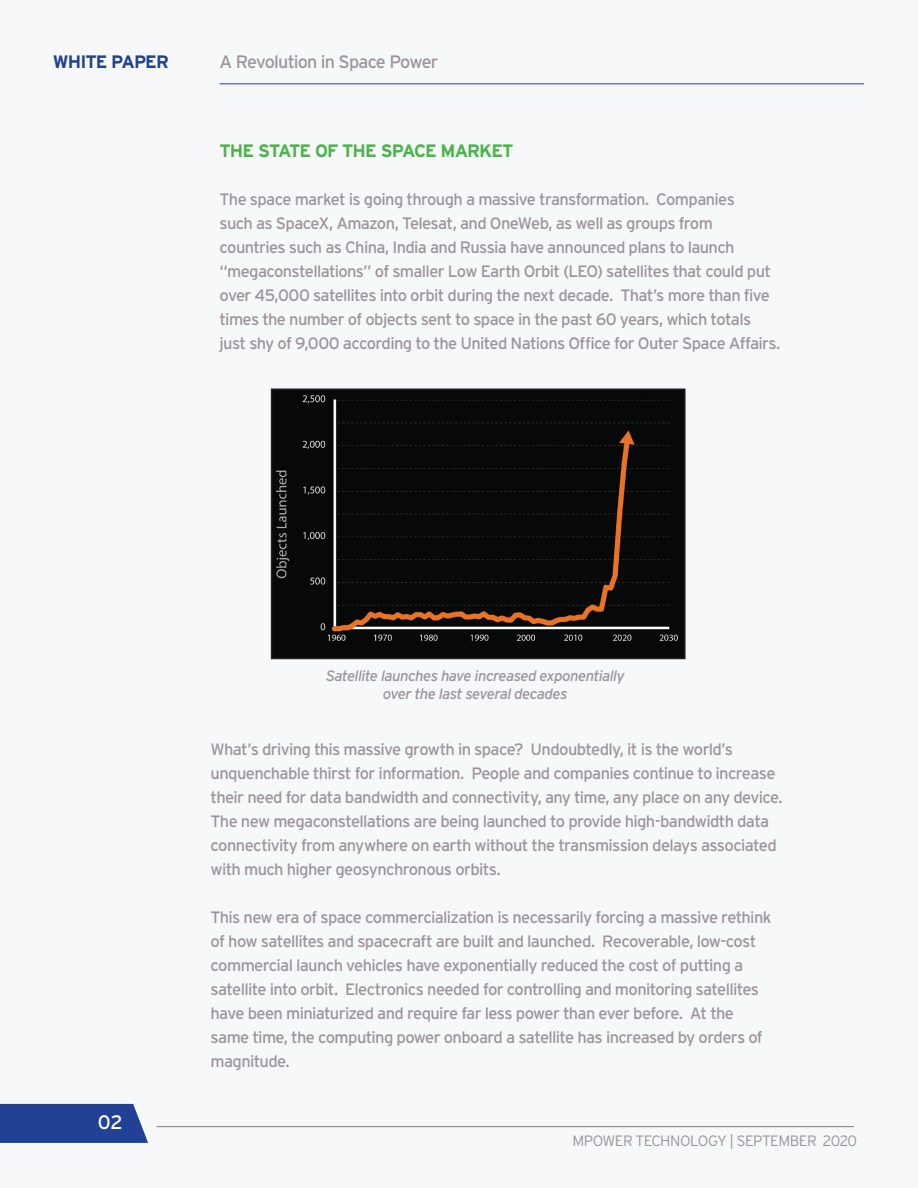
<style>
.page{position:relative;width:918px;height:1188px;background:#f7f8f9}
.page>*{position:absolute;margin:0;border:0;box-sizing:border-box;transform-origin:0 0}
.t1{font:19.5px "Interstate";color:#fff}
.t2{font:700 18px "Interstate";letter-spacing:-.055em;color:#4ab448}
.t3{font:18px "Interstate";letter-spacing:-.045em;color:#9c959d}
.t4{font:700 18px "Interstate";letter-spacing:-.055em;color:#214195}
.t5{font:16.5px/24px "Interstate";letter-spacing:-.04em;color:#9c959d}
.t6{font:italic 15px/18px "Interstate";letter-spacing:-.04em;color:#9c959d;text-align:center}
.t7{font:300 15px "Interstate";letter-spacing:-.04em;color:#9c959d}
</style>
<div class="page">
<hr style="left:220px;top:83px;width:644px;height:1px;background:#214195">
<img style="left:274px;top:391px;width:409px;height:265px">
<div style="left:271px;top:388px;width:415px;height:271px;border:2px solid #231f20"></div>
<svg style="left:0;top:1104px;width:148px;height:39px"></svg>
<hr style="left:157px;top:1126px;width:697px;height:1px;background:#797a7f">
<p class="t4" style="left:53px;top:52px;width:117px">WHITE PAPER</p>
<p class="t3" style="left:220px;top:51px;width:220px">A Revolution in Space Power</p>
<p class="t2" style="left:220px;top:141px;width:296px">THE STATE OF THE SPACE MARKET</p>
<p class="t5" style="left:220px;top:187px;width:562px">The space market is going through a massive transformation. Companies<br>such as SpaceX, Amazon, Telesat, and OneWeb, as well as groups from countries such as China, India and Russia have announced plans to launch “megaconstellations” of smaller Low Earth Orbit (LEO) satellites that could put over 45,000 satellites into orbit during the next decade. That’s more than five times the number of objects sent to space in the past 60 years, which totals just shy of 9,000 according to the United Nations Office for Outer Space Affairs.</p>
<p class="t6" style="left:326px;top:667px;width:301px">Satellite launches have increased exponentially over the last several decades</p>
<p class="t1" style="left:98px;top:1111px;width:26px">02</p>
<p class="t5" style="left:211px;top:737px;width:574px">What’s driving this massive growth in space? Undoubtedly, it is the world’s unquenchable thirst for information. People and companies continue to increase their need for data bandwidth and connectivity, any time, any place on any device.<br>The new megaconstellations are being launched to provide high-bandwidth data connectivity from anywhere on earth without the transmission delays associated with much higher geosynchronous orbits.</p>
<p class="t5" style="left:211px;top:905px;width:562px">This new era of space commercialization is necessarily forcing a massive rethink of how satellites and spacecraft are built and launched. Recoverable, low-cost commercial launch vehicles have exponentially reduced the cost of putting a satellite into orbit. Electronics needed for controlling and monitoring satellites have been miniaturized and require far less power than ever before. At the same time, the computing power onboard a satellite has increased by orders of magnitude.</p>
<p class="t7" style="left:572px;top:1132px;width:286px">MPOWER TECHNOLOGY | SEPTEMBER 2020</p>
</div>
